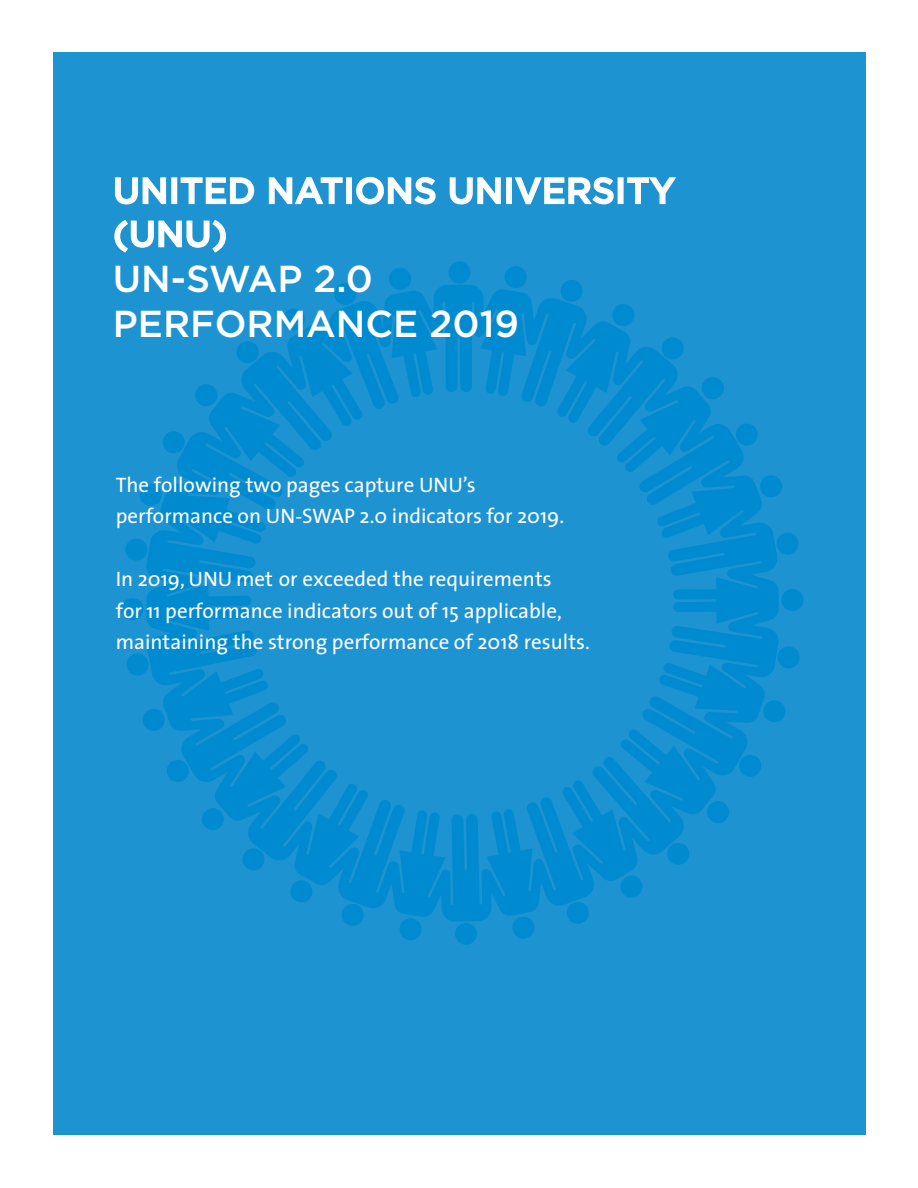
<style>
.page{position:relative;width:918px;height:1188px;background:#fff}
.page>*{position:absolute;margin:0;border:0;box-sizing:border-box;transform-origin:0 0}
.t1{font:500 37.5px/45px "Gotham";color:#fff}
.t2{font:500 36px/43.2px "Gotham";color:#fff}
.t3{font:21px/31.5px "The Sans";color:#fff}
</style>
<div class="page">
<div style="left:54px;top:52px;width:812px;height:1082px;background:#1e93d2"></div>
<svg style="left:779px;top:479px;width:3px;height:15px"></svg>
<svg style="left:779px;top:533px;width:20px;height:22px"></svg>
<svg style="left:782px;top:589px;width:22px;height:22px"></svg>
<svg style="left:779px;top:646px;width:21px;height:23px"></svg>
<svg style="left:779px;top:701px;width:7px;height:20px"></svg>
<svg style="left:146px;top:285px;width:633px;height:637px"></svg>
<svg style="left:565px;top:900px;width:25px;height:24px"></svg>
<svg style="left:512px;top:916px;width:23px;height:23px"></svg>
<div style="left:455px;top:923px;width:22px;height:22px;background:#008bd1;border-radius:50%"></div>
<svg style="left:399px;top:918px;width:23px;height:22px"></svg>
<svg style="left:340px;top:903px;width:25px;height:23px"></svg>
<svg style="left:290px;top:880px;width:23px;height:23px"></svg>
<svg style="left:241px;top:847px;width:25px;height:25px"></svg>
<svg style="left:202px;top:808px;width:22px;height:22px"></svg>
<svg style="left:165px;top:758px;width:25px;height:25px"></svg>
<svg style="left:142px;top:709px;width:23px;height:22px"></svg>
<svg style="left:126px;top:653px;width:24px;height:24px"></svg>
<svg style="left:121px;top:598px;width:22px;height:22px"></svg>
<svg style="left:125px;top:538px;width:23px;height:23px"></svg>
<svg style="left:139px;top:484px;width:23px;height:22px"></svg>
<svg style="left:161px;top:430px;width:25px;height:25px"></svg>
<svg style="left:195px;top:384px;width:23px;height:23px"></svg>
<svg style="left:235px;top:340px;width:25px;height:25px"></svg>
<svg style="left:282px;top:308px;width:23px;height:23px"></svg>
<svg style="left:333px;top:283px;width:25px;height:24px"></svg>
<svg style="left:389px;top:268px;width:22px;height:22px"></svg>
<div style="left:448px;top:261px;width:22px;height:22px;background:#008bd1;border-radius:50%"></div>
<svg style="left:504px;top:266px;width:23px;height:23px"></svg>
<svg style="left:559px;top:280px;width:25px;height:23px"></svg>
<svg style="left:115px;top:177px;width:52px;height:28px"></svg>
<div style="left:171px;top:177px;width:6px;height:27px;border:2px solid #fff"></div>
<svg style="left:180px;top:177px;width:75px;height:28px"></svg>
<svg style="left:268px;top:177px;width:75px;height:28px"></svg>
<div style="left:346px;top:177px;width:6px;height:27px;border:2px solid #fff"></div>
<svg style="left:356px;top:177px;width:80px;height:28px"></svg>
<svg style="left:449px;top:177px;width:52px;height:28px"></svg>
<div style="left:506px;top:177px;width:6px;height:27px;border:2px solid #fff"></div>
<svg style="left:514px;top:177px;width:100px;height:28px"></svg>
<div style="left:618px;top:177px;width:6px;height:27px;border:2px solid #fff"></div>
<svg style="left:627px;top:177px;width:49px;height:28px"></svg>
<svg style="left:114px;top:219px;width:112px;height:34px"></svg>
<h2 class="t2" style="left:113px;top:169px;width:564px">UNITED NATIONS UNIVERSITY (UNU)</h2>
<h1 class="t1" style="left:113px;top:255px;width:408px">UN-SWAP 2.0<br>PERFORMANCE 2019</h1>
<p class="t3" style="left:116px;top:468px;width:450px">The following two pages capture UNU’s performance on UN-SWAP 2.0 indicators for 2019.</p>
<p class="t3" style="left:116px;top:563px;width:476px">In 2019, UNU met or exceeded the requirements<br>for 11 performance indicators out of 15 applicable, maintaining the strong performance of 2018 results.</p>
</div>
